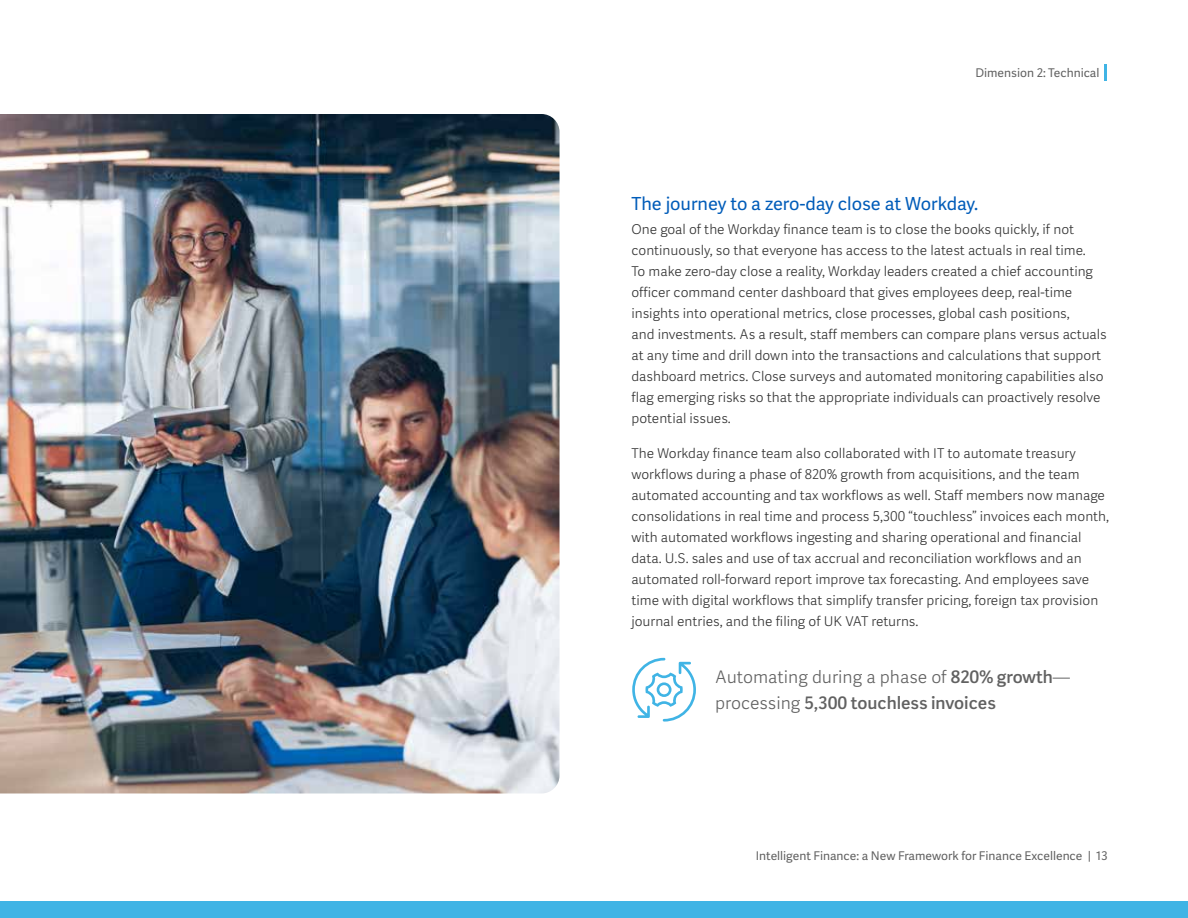
<style>
.page{position:relative;width:1188px;height:918px;background:#fff}
.page>*{position:absolute;margin:0;border:0;box-sizing:border-box;transform-origin:0 0}
.t1{font:18px "Workday Adelle Sans";color:#005cb9}
.t2{font:300 17.25px/25.5px "Workday Adelle Sans";color:#616161}
.t3{font:300 13.5px/21px "Workday Adelle Sans";color:#333}
.t4{font:12px "Workday Adelle Sans";color:#616161}
.s1{font-weight:500}
</style>
<div class="page">
<div style="left:0;top:902px;width:1188px;height:16px;background:#40b4e5"></div>
<svg style="left:1105px;top:64px;width:2px;height:17px"></svg>
<svg style="left:632px;top:658px;width:64px;height:64px"></svg>
<img style="left:0;top:114px;width:560px;height:680px">
<p class="t4" style="left:975px;top:65px;width:126px">Dimension 2: Technical</p>
<h1 class="t1" style="left:631px;top:193px;width:348px">The journey to a zero-day close at Workday.</h1>
<p class="t3" style="left:631px;top:219px;width:477px">One goal of the Workday finance team is to close the books quickly, if not continuously, so that everyone has access to the latest actuals in real time.<br>To make zero-day close a reality, Workday leaders created a chief accounting officer command center dashboard that gives employees deep, real-time insights into operational metrics, close processes, global cash positions,<br>and investments. As a result, staff members can compare plans versus actuals at any time and drill down into the transactions and calculations that support dashboard metrics. Close surveys and automated monitoring capabilities also flag emerging risks so that the appropriate individuals can proactively resolve potential issues.</p>
<p class="t3" style="left:631px;top:443px;width:479px">The Workday finance team also collaborated with IT to automate treasury workflows during a phase of 820% growth from acquisitions, and the team automated accounting and tax workflows as well. Staff members now manage consolidations in real time and process 5,300 “touchless” invoices each month, with automated workflows ingesting and sharing operational and financial data. U.S. sales and use of tax accrual and reconciliation workflows and an automated roll-forward report improve tax forecasting. And employees save time with digital workflows that simplify transfer pricing, foreign tax provision journal entries, and the filing of UK VAT returns.</p>
<p class="t2" style="left:715px;top:665px;width:357px">Automating during a phase of <span class="s1">820% growth</span>— processing <span class="s1">5,300 touchless invoices</span></p>
<p class="t4" style="left:756px;top:849px;width:353px">Intelligent Finance: a New Framework for Finance Excellence | 13</p>
</div>
